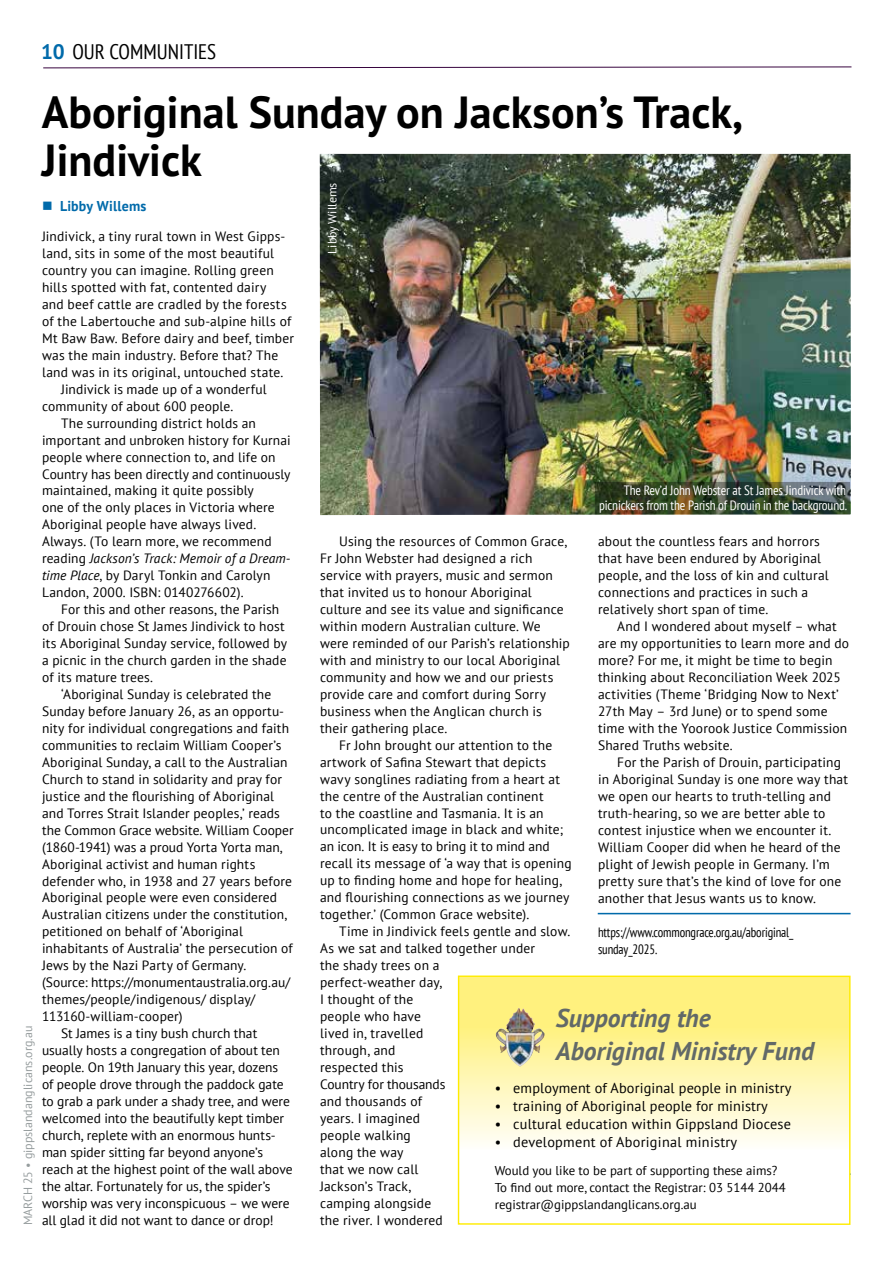
<style>
.page{position:relative;width:893px;height:1263px;background:#fff}
.page>*{position:absolute;margin:0;border:0;box-sizing:border-box;transform-origin:0 0}
.t1{font:700 45px/48px "PT Sans Pro";color:#000}
.t2{font:italic 700 25.65px/32.8px "PT Sans";color:#626968}
.t3{font:condensed 21px "PT Sans";color:#000}
.t4{font:14.25px "PT Sans";letter-spacing:.01em;color:#000}
.t5{font:700 14.25px "PT Sans";letter-spacing:.015em;color:#006aaa}
.t6{font:13.5px/17px "PT Sans";letter-spacing:.01em;color:#000}
.t7{font:condensed 13.5px/15px "PT Sans";letter-spacing:-.01em;color:#fff;text-align:right}
.t8{font:condensed 13.5px/17px "PT Sans";letter-spacing:-.01em;color:#000;scale:.95 1}
.t9{font:italic 13.5px "PT Sans";letter-spacing:.01em;color:#000}
.t10{font:12.9px/17.1px "PT Sans";color:#000}
.t11{font:12px "PT Sans";color:#959c9d}
.t12{font:12px "PT Sans";color:#fff}
.s1{font-family:"PT Sans Pro";font-weight:700;font-stretch:normal;color:#006aaa}
.s2{font-style:normal}
.s3{font-style:italic}
</style>
<div class="page">
<svg style="left:43px;top:66px;width:809px;height:3px"></svg>
<img style="left:320px;top:154px;width:531px;height:361px">
<img style="left:595px;top:482px;width:255px;height:33px">
<svg style="left:460px;top:977px;width:388px;height:166px;background:#fcf3a8"></svg>
<div style="left:458px;top:975px;width:392px;height:250px;border:1px solid #ffec00"></div>
<svg style="left:509px;top:1008px;width:9px;height:12px"></svg>
<hr style="left:598px;top:913px;width:253px;height:1px;background:#006aaa">
<h3 class="t3" style="left:41px;top:38px;width:177px"><span class="s1">10</span> OUR COMMUNITIES</h3>
<h1 class="t1" style="left:42px;top:87px;width:703px">Aboriginal Sunday on Jackson’s Track,<br>Jindivick</h1>
<p class="t5" style="left:42px;top:196px;width:106px">■ Libby Willems</p>
<p class="t6" style="left:42px;top:228px;width:245px">Jindivick, a tiny rural town in West Gipps-</p>
<p class="t6" style="left:42px;top:245px;width:233px">land, sits in some of the most beautiful</p>
<p class="t6" style="left:42px;top:261px;width:233px">country you can imagine. Rolling green</p>
<p class="t6" style="left:42px;top:278px;width:226px">hills spotted with fat, contented dairy</p>
<p class="t6" style="left:42px;top:295px;width:246px">and beef cattle are cradled by the forests</p>
<p class="t6" style="left:42px;top:312px;width:251px">of the Labertouche and sub-alpine hills of</p>
<p class="t6" style="left:42px;top:329px;width:254px">Mt Baw Baw. Before dairy and beef, timber</p>
<p class="t6" style="left:42px;top:346px;width:238px">was the main industry. Before that? The</p>
<p class="t6" style="left:42px;top:363px;width:243px">land was in its original, untouched state.</p>
<p class="t6" style="left:61px;top:380px;width:207px">Jindivick is made up of a wonderful</p>
<p class="t6" style="left:42px;top:397px;width:193px">community of about 600 people.</p>
<p class="t6" style="left:61px;top:414px;width:196px">The surrounding district holds an</p>
<p class="t6" style="left:42px;top:431px;width:250px">important and unbroken history for Kurnai</p>
<p class="t6" style="left:42px;top:448px;width:235px">people where connection to, and life on</p>
<p class="t6" style="left:42px;top:465px;width:250px">Country has been directly and continuously</p>
<p class="t6" style="left:42px;top:482px;width:213px">maintained, making it quite possibly</p>
<p class="t6" style="left:42px;top:499px;width:234px">one of the only places in Victoria where</p>
<p class="t6" style="left:42px;top:516px;width:216px">Aboriginal people have always lived.</p>
<p class="t6" style="left:42px;top:533px;width:231px">Always. (To learn more, we recommend</p>
<p class="t9" style="left:42px;top:550px;width:250px"><span class="s2">reading</span> Jackson’s Track: Memoir of a Dream-</p>
<p class="t6" style="left:42px;top:567px;width:230px"><span class="s3">time Place</span>, by Daryl Tonkin and Carolyn</p>
<p class="t6" style="left:42px;top:584px;width:203px">Landon, 2000. ISBN: 0140276602).</p>
<p class="t6" style="left:61px;top:601px;width:220px">For this and other reasons, the Parish</p>
<p class="t6" style="left:42px;top:618px;width:244px">of Drouin chose St James Jindivick to host</p>
<p class="t6" style="left:42px;top:634px;width:246px">its Aboriginal Sunday service, followed by</p>
<p class="t6" style="left:42px;top:651px;width:246px">a picnic in the church garden in the shade</p>
<p class="t6" style="left:42px;top:668px;width:113px">of its mature trees.</p>
<p class="t6" style="left:61px;top:685px;width:212px">‘Aboriginal Sunday is celebrated the</p>
<p class="t6" style="left:42px;top:702px;width:244px">Sunday before January 26, as an opportu-</p>
<p class="t6" style="left:42px;top:719px;width:248px">nity for individual congregations and faith</p>
<p class="t6" style="left:42px;top:736px;width:241px">communities to reclaim William Cooper’s</p>
<p class="t6" style="left:42px;top:753px;width:247px">Aboriginal Sunday, a call to the Australian</p>
<p class="t6" style="left:42px;top:770px;width:242px">Church to stand in solidarity and pray for</p>
<p class="t6" style="left:42px;top:787px;width:233px">justice and the flourishing of Aboriginal</p>
<p class="t6" style="left:42px;top:804px;width:239px">and Torres Strait Islander peoples,’ reads</p>
<p class="t6" style="left:42px;top:821px;width:253px">the Common Grace website. William Cooper</p>
<p class="t6" style="left:42px;top:838px;width:242px">(1860-1941) was a proud Yorta Yorta man,</p>
<p class="t6" style="left:42px;top:855px;width:215px">Aboriginal activist and human rights</p>
<p class="t6" style="left:42px;top:872px;width:252px">defender who, in 1938 and 27 years before</p>
<p class="t6" style="left:42px;top:889px;width:237px">Aboriginal people were even considered</p>
<p class="t6" style="left:42px;top:906px;width:247px">Australian citizens under the constitution,</p>
<p class="t6" style="left:42px;top:923px;width:202px">petitioned on behalf of ‘Aboriginal</p>
<p class="t6" style="left:42px;top:940px;width:252px">inhabitants of Australia’ the persecution of</p>
<p class="t6" style="left:42px;top:957px;width:206px">Jews by the Nazi Party of Germany.</p>
<p class="t6" style="left:42px;top:974px;width:250px">(Source: https://monumentaustralia.org.au/</p>
<p class="t6" style="left:42px;top:991px;width:215px">themes/people/indigenous/ display/</p>
<p class="t6" style="left:42px;top:1008px;width:142px">113160-william-cooper)</p>
<p class="t6" style="left:61px;top:1024px;width:198px">St James is a tiny bush church that</p>
<p class="t6" style="left:42px;top:1041px;width:239px">usually hosts a congregation of about ten</p>
<p class="t6" style="left:42px;top:1058px;width:238px">people. On 19th January this year, dozens</p>
<p class="t6" style="left:42px;top:1075px;width:243px">of people drove through the paddock gate</p>
<p class="t6" style="left:42px;top:1092px;width:250px">to grab a park under a shady tree, and were</p>
<p class="t6" style="left:42px;top:1109px;width:244px">welcomed into the beautifully kept timber</p>
<p class="t6" style="left:42px;top:1126px;width:235px">church, replete with an enormous hunts-</p>
<p class="t6" style="left:42px;top:1143px;width:222px">man spider sitting far beyond anyone’s</p>
<p class="t6" style="left:42px;top:1160px;width:252px">reach at the highest point of the wall above</p>
<p class="t6" style="left:42px;top:1177px;width:230px">the altar. Fortunately for us, the spider’s</p>
<p class="t6" style="left:42px;top:1194px;width:249px">worship was very inconspicuous – we were</p>
<p class="t6" style="left:42px;top:1211px;width:233px">all glad it did not want to dance or drop!</p>
<p class="t11" style="left:20px;top:1225px;width:201px;rotate:-90deg">MARCH 25 • gippslandanglicans.org.au</p>
<p class="t12" style="left:325px;top:254px;width:73px;rotate:-90deg">Libby Willems</p>
<p class="t7" style="left:599px;top:482px;width:249px">The Rev’d John Webster at St James Jindivick with picnickers from the Parish of Drouin in the background.</p>
<p class="t6" style="left:320px;top:533px;width:251px;text-indent:19px">Using the resources of Common Grace, Fr John Webster had designed a rich service with prayers, music and sermon that invited us to honour Aboriginal culture and see its value and significance within modern Australian culture. We were reminded of our Parish’s relationship with and ministry to our local Aboriginal community and how we and our priests provide care and comfort during Sorry business when the Anglican church is their gathering place.</p>
<p class="t6" style="left:320px;top:736px;width:253px;text-indent:19px">Fr John brought our attention to the artwork of Safina Stewart that depicts wavy songlines radiating from a heart at the centre of the Australian continent<br>to the coastline and Tasmania. It is an uncomplicated image in black and white; an icon. It is easy to bring it to mind and recall its message of ‘a way that is opening up to finding home and hope for healing, and flourishing connections as we journey together.’ (Common Grace website).</p>
<p class="t6" style="left:320px;top:923px;width:252px;text-indent:19px">Time in Jindivick feels gentle and slow.<br>As we sat and talked together under<br>the shady trees on a<br>perfect-weather day,<br>I thought of the<br>people who have<br>lived in, travelled<br>through, and<br>respected this<br>Country for thousands<br>and thousands of<br>years. I imagined<br>people walking<br>along the way<br>that we now call<br>Jackson’s Track,<br>camping alongside<br>the river. I wondered</p>
<p class="t6" style="left:598px;top:533px;width:232px">about the countless fears and horrors that have been endured by Aboriginal people, and the loss of kin and cultural connections and practices in such a relatively short span of time.</p>
<p class="t6" style="left:598px;top:618px;width:252px;text-indent:19px">And I wondered about myself – what are my opportunities to learn more and do more? For me, it might be time to begin thinking about Reconciliation Week 2025 activities (Theme ‘Bridging Now to Next’ 27th May – 3rd June) or to spend some time with the Yoorook Justice Commission Shared Truths website.</p>
<p class="t6" style="left:598px;top:753px;width:252px;text-indent:19px">For the Parish of Drouin, participating in Aboriginal Sunday is one more way that we open our hearts to truth-telling and truth-hearing, so we are better able to contest injustice when we encounter it.<br>William Cooper did when he heard of the plight of Jewish people in Germany. I’m pretty sure that’s the kind of love for one another that Jesus wants us to know.</p>
<p class="t8" style="left:598px;top:923px;width:207px">https://www.commongrace.org.au/aboriginal_ sunday_2025.</p>
<h2 class="t2" style="left:556px;top:1001px;width:260px">Supporting the<br>Aboriginal Ministry Fund</h2>
<p class="t4" style="left:495px;top:1079px;width:298px">• employment of Aboriginal people in ministry</p>
<p class="t4" style="left:495px;top:1097px;width:275px">• training of Aboriginal people for ministry</p>
<p class="t4" style="left:495px;top:1115px;width:298px">• cultural education within Gippsland Diocese</p>
<p class="t4" style="left:495px;top:1133px;width:244px">• development of Aboriginal ministry</p>
<p class="t10" style="left:495px;top:1161px;width:293px">Would you like to be part of supporting these aims?<br>To find out more, contact the Registrar: 03 5144 2044 registrar@gippslandanglicans.org.au</p>
</div>
